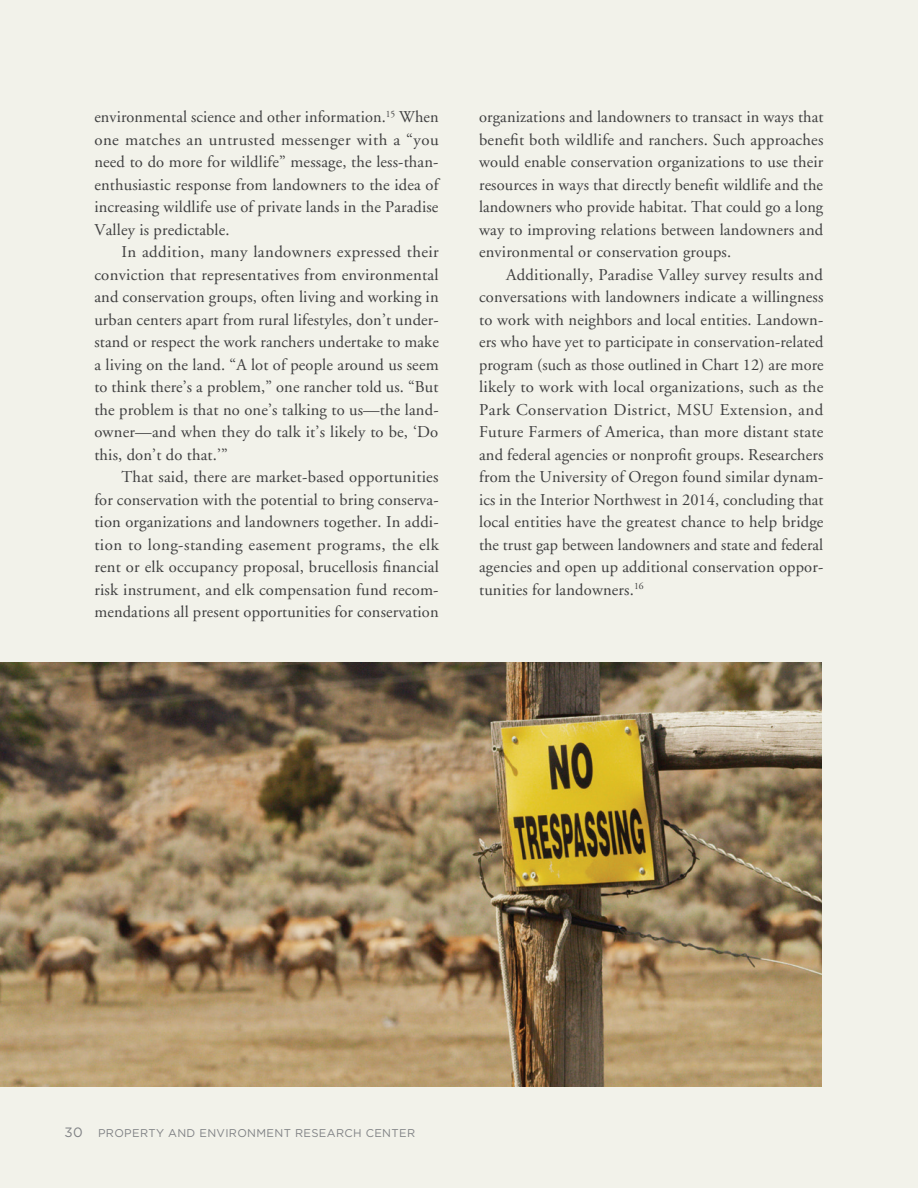
<style>
.page{position:relative;width:918px;height:1188px;background:#f2f2ea}
.page>*{position:absolute;margin:0;border:0;box-sizing:border-box;transform-origin:0 0}
.Body_Copy{font:16.5px/22.5px "Adobe Garamond";letter-spacing:.01em;color:#3e3e3f;text-align:justify}
.t1{font:13.5px "Gotham";color:#808285}
.t2{font:11.25px "Gotham";letter-spacing:.03em;color:#808285}
</style>
<div class="page">
<img style="left:0;top:662px;width:822px;height:425px">
<p class="Body_Copy" style="left:94px;top:106px;width:346px">environmental science and other information.<sup>15</sup> When one matches an untrusted messenger with a “you need to do more for wildlife” message, the less-than&shy;enthusiastic response from landowners to the idea of increasing wildlife use of private lands in the Paradise Valley is predictable.</p>
<p class="Body_Copy" style="left:94px;top:241px;width:346px;text-indent:27px">In addition, many landowners expressed their conviction that representatives from environmental and conservation groups, often living and working in urban centers apart from rural lifestyles, don’t under&shy;stand or respect the work ranchers undertake to make a living on the land. “A lot of people around us seem to think there’s a problem,” one rancher told us. “But the problem is that no one’s talking to us—the land&shy;owner—and when they do talk it’s likely to be, ‘Do this, don’t do that.’”</p>
<p class="Body_Copy" style="left:94px;top:466px;width:346px;text-indent:27px">That said, there are market-based opportunities for conservation with the potential to bring conserva&shy;tion organizations and landowners together. In addi&shy;tion to long-standing easement programs, the elk rent or elk occupancy proposal, brucellosis financial risk instrument, and elk compensation fund recom&shy;mendations all present opportunities for conservation</p>
<p class="Body_Copy" style="left:479px;top:106px;width:346px">organizations and landowners to transact in ways that benefit both wildlife and ranchers. Such approaches would enable conservation organizations to use their resources in ways that directly benefit wildlife and the landowners who provide habitat. That could go a long way to improving relations between landowners and environmental or conservation groups.</p>
<p class="Body_Copy" style="left:479px;top:264px;width:346px;text-indent:27px">Additionally, Paradise Valley survey results and conversations with landowners indicate a willingness to work with neighbors and local entities. Landown&shy;ers who have yet to participate in conservation-related program (such as those outlined in Chart 12) are more likely to work with local organizations, such as the Park Conservation District, MSU Extension, and Future Farmers of America, than more distant state and federal agencies or nonprofit groups. Researchers from the University of Oregon found similar dynam&shy;ics in the Interior Northwest in 2014, concluding that local entities have the greatest chance to help bridge the trust gap between landowners and state and federal agencies and open up additional conservation oppor&shy;tunities for landowners.<sup>16</sup></p>
<p class="t1" style="left:64px;top:1124px;width:20px">30</p>
<p class="t2" style="left:98px;top:1126px;width:319px">PROPERTY AND ENVIRONMENT RESEARCH CENTER</p>
</div>
